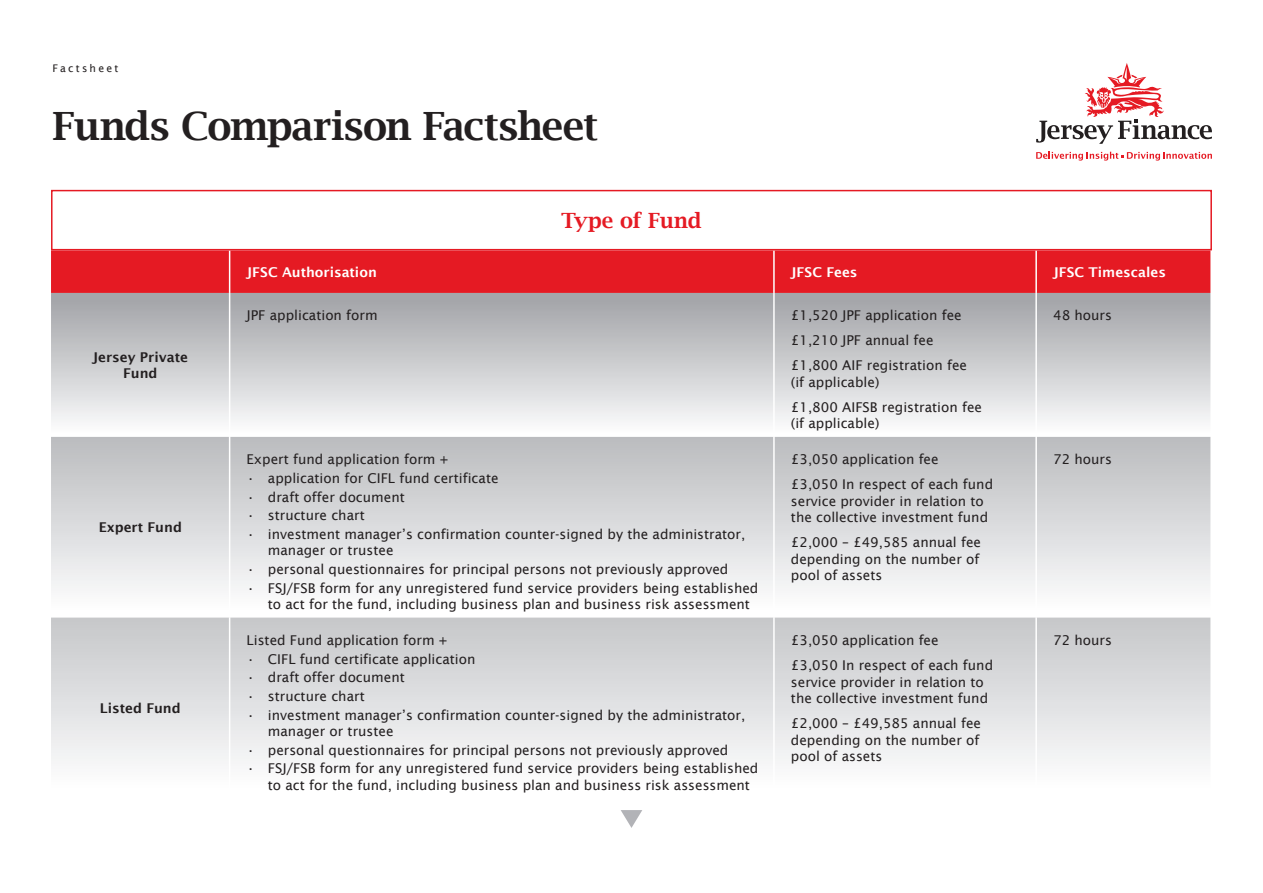
<style>
.page{position:relative;width:1263px;height:893px;background:#fff}
.page>*{position:absolute;margin:0;border:0;box-sizing:border-box;transform-origin:0 0}
.t1{font:600 39px "Lucida Bright";letter-spacing:-.025em;color:#231f20}
.t2{font:600 21px "Lucida Bright";letter-spacing:-.005em;color:#e51a23}
.t3{font:13.5px/16.5px "Lucida Sans";color:#231f20}
.t4{font:600 13.5px "Lucida Sans";letter-spacing:.005em;color:#fff}
.t5{font:600 13.5px/16.5px "Lucida Sans";color:#231f20;text-align:center}
.t6{font:10.5px "Lucida Sans";letter-spacing:.215em;color:#231f20}
</style>
<div class="page">
<svg style="left:1036px;top:63px;width:176px;height:81px"></svg>
<svg style="left:1036px;top:152px;width:176px;height:9px"></svg>
<div style="left:51px;top:250px;width:1159px;height:43px;background:#e51a23"></div>
<svg style="left:51px;top:293px;width:1159px;height:128px;background:#c9cacc"></svg>
<svg style="left:51px;top:437px;width:1159px;height:181px"></svg>
<svg style="left:51px;top:618px;width:1159px;height:143px;background:#dcdddf"></svg>
<hr style="left:229px;top:250px;width:1px;height:43px;background:#fff">
<hr style="left:773px;top:250px;width:2px;height:43px;background:#fff">
<hr style="left:1035px;top:250px;width:2px;height:43px;background:#fff">
<hr style="left:229px;top:293px;width:1px;height:144px;background:#fff">
<hr style="left:773px;top:293px;width:2px;height:144px;background:#fff">
<hr style="left:1035px;top:293px;width:2px;height:144px;background:#fff">
<hr style="left:229px;top:437px;width:1px;height:181px;background:#fff">
<hr style="left:773px;top:437px;width:2px;height:181px;background:#fff">
<hr style="left:1035px;top:437px;width:2px;height:181px;background:#fff">
<hr style="left:229px;top:618px;width:1px;height:180px;background:#fff">
<hr style="left:773px;top:618px;width:2px;height:180px;background:#fff">
<hr style="left:1035px;top:618px;width:2px;height:180px;background:#fff">
<svg style="left:621px;top:810px;width:21px;height:18px"></svg>
<div style="left:51px;top:190px;width:1161px;height:60px;border:2px solid #e51a23"></div>
<p class="t6" style="left:52px;top:62px;width:68px">Factsheet</p>
<p class="t1" style="left:52px;top:104px;width:547px">Funds Comparison Factsheet</p>
<p class="t2" style="left:561px;top:208px;width:142px">Type of Fund</p>
<p class="t5" style="left:93px;top:349px;width:97px">Jersey Private<br>Fund</p>
<p class="t5" style="left:99px;top:519px;width:85px">Expert Fund</p>
<p class="t5" style="left:100px;top:700px;width:82px">Listed Fund</p>
<p class="t4" style="left:247px;top:264px;width:132px">JFSC Authorisation</p>
<p class="t4" style="left:791px;top:264px;width:68px">JFSC Fees</p>
<p class="t4" style="left:1053px;top:264px;width:114px">JFSC Timescales</p>
<p class="t3" style="left:247px;top:307px;width:133px">JPF application form</p>
<p class="t3" style="left:791px;top:307px;width:172px">£1,520 JPF application fee</p>
<p class="t3" style="left:791px;top:332px;width:144px">£1,210 JPF annual fee</p>
<p class="t3" style="left:791px;top:357px;width:178px">£1,800 AIF registration fee (if applicable)</p>
<p class="t3" style="left:791px;top:399px;width:193px">£1,800 AIFSB registration fee (if applicable)</p>
<p class="t3" style="left:247px;top:451px;width:203px">Expert fund application form +</p>
<p class="t3" style="left:247px;top:470px;width:253px">• application for CIFL fund certificate</p>
<p class="t3" style="left:247px;top:488px;width:160px">• draft offer document</p>
<p class="t3" style="left:247px;top:507px;width:120px">• structure chart</p>
<p class="t3" style="left:268px;top:526px;width:479px;text-indent:-21px">• investment manager’s confirmation counter-signed by the administrator, manager or trustee</p>
<p class="t3" style="left:247px;top:561px;width:483px">• personal questionnaires for principal persons not previously approved</p>
<p class="t3" style="left:268px;top:579px;width:492px;text-indent:-21px">• FSJ/FSB form for any unregistered fund service providers being established to act for the fund, including business plan and business risk assessment</p>
<p class="t3" style="left:247px;top:632px;width:202px">Listed Fund application form +</p>
<p class="t3" style="left:247px;top:650px;width:230px">• CIFL fund certificate application</p>
<p class="t3" style="left:247px;top:669px;width:160px">• draft offer document</p>
<p class="t3" style="left:247px;top:688px;width:120px">• structure chart</p>
<p class="t3" style="left:268px;top:706px;width:479px;text-indent:-21px">• investment manager’s confirmation counter-signed by the administrator, manager or trustee</p>
<p class="t3" style="left:247px;top:741px;width:483px">• personal questionnaires for principal persons not previously approved</p>
<p class="t3" style="left:268px;top:760px;width:492px;text-indent:-21px">• FSJ/FSB form for any unregistered fund service providers being established to act for the fund, including business plan and business risk assessment</p>
<p class="t3" style="left:791px;top:451px;width:149px">£3,050 application fee</p>
<p class="t3" style="left:791px;top:476px;width:204px">£3,050 In respect of each fund service provider in relation to the collective investment fund</p>
<p class="t3" style="left:791px;top:534px;width:192px">£2,000 – £49,585 annual fee depending on the number of pool of assets</p>
<p class="t3" style="left:791px;top:632px;width:149px">£3,050 application fee</p>
<p class="t3" style="left:791px;top:657px;width:204px">£3,050 In respect of each fund service provider in relation to the collective investment fund</p>
<p class="t3" style="left:791px;top:715px;width:192px">£2,000 – £49,585 annual fee depending on the number of pool of assets</p>
<p class="t3" style="left:1053px;top:307px;width:60px">48 hours</p>
<p class="t3" style="left:1053px;top:451px;width:60px">72 hours</p>
<p class="t3" style="left:1053px;top:632px;width:60px">72 hours</p>
</div>
